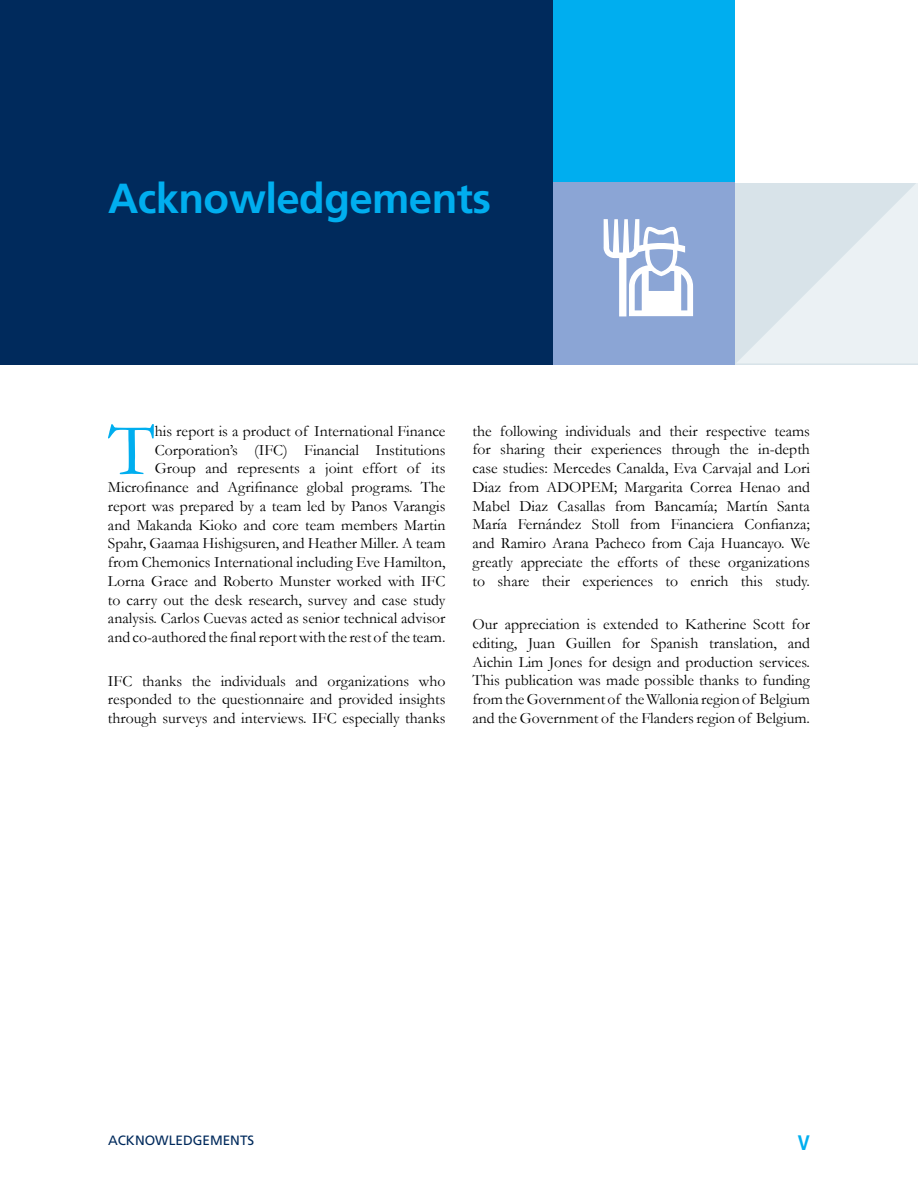
<style>
.page{position:relative;width:918px;height:1188px;background:#fff}
.page>*{position:absolute;margin:0;border:0;box-sizing:border-box;transform-origin:0 0}
.t1{font:75.9px "Garamond";color:#00aeef}
.t2{font:700 42px "Frutiger LT Std";letter-spacing:-.015em;color:#00aeef}
.t3{font:700 condensed 21px "Frutiger LT Std";color:#00aeef}
.t4{font:15.75px/18.8px "Garamond";color:#000;text-align:justify}
.t5{font:13.5px "Frutiger LT Std";color:#002a5c}
</style>
<div class="page">
<div style="left:0;top:0;width:554px;height:364px;background:#002a5c"></div>
<div style="left:554px;top:0;width:182px;height:182px;background:#00aeef"></div>
<div style="left:554px;top:182px;width:182px;height:182px;background:#8ba5d5"></div>
<svg style="left:604px;top:219px;width:89px;height:97px"></svg>
<svg style="left:736px;top:183px;width:182px;height:180px;background:#e1eaee"></svg>
<h2 class="t2" style="left:108px;top:174px;width:385px">Acknowledgements</h2>
<h1 class="t1" style="left:108px;top:398px;width:48px">T</h1>
<p class="t4" style="left:108px;top:421px;width:339px;text-align:right">his report is a product of International Finance Corporation’s (IFC) Financial Institutions<br>Group and represents a joint effort of its Microfinance and Agrifinance global programs. The report was prepared by a team led by Panos Varangis and Makanda Kioko and core team members Martin Spahr, Gaamaa Hishigsuren, and Heather Miller. A team from Chemonics International including Eve Hamilton, Lorna Grace and Roberto Munster worked with IFC to carry out the desk research, survey and case study analysis. Carlos Cuevas acted as senior technical advisor and co-authored the final report with the rest of the team.</p>
<p class="t4" style="left:108px;top:671px;width:339px">IFC thanks the individuals and organizations who responded to the questionnaire and provided insights through surveys and interviews. IFC especially thanks</p>
<p class="t4" style="left:472px;top:421px;width:339px">the following individuals and their respective teams for sharing their experiences through the in-depth case studies: Mercedes Canalda, Eva Carvajal and Lori Diaz from ADOPEM; Margarita Correa Henao and Mabel Diaz Casallas from Bancamía; Martín Santa María Fernández Stoll from Financiera Confianza; and Ramiro Arana Pacheco from Caja Huancayo. We greatly appreciate the efforts of these organizations to share their experiences to enrich this study.</p>
<p class="t4" style="left:472px;top:615px;width:339px">Our appreciation is extended to Katherine Scott for editing, Juan Guillen for Spanish translation, and Aichin Lim Jones for design and production services.<br>This publication was made possible thanks to funding from the Government of the Wallonia region of Belgium and the Government of the Flanders region of Belgium.</p>
<p class="t5" style="left:108px;top:1132px;width:148px">ACKNOWLEDGEMENTS</p>
<h3 class="t3" style="left:798px;top:1130px;width:14px">v</h3>
</div>
